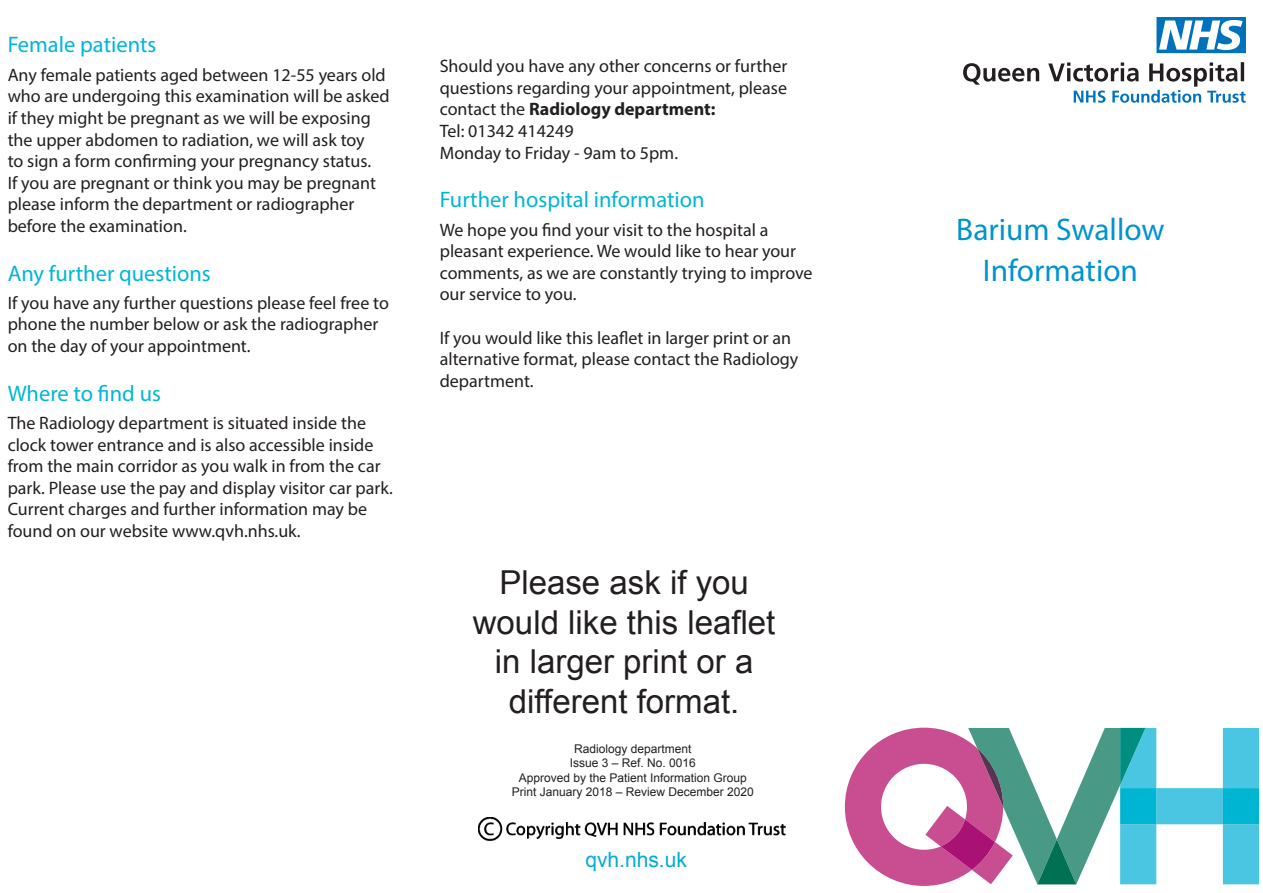
<style>
.page{position:relative;width:1263px;height:893px;background:#fff}
.page>*{position:absolute;margin:0;border:0;box-sizing:border-box;transform-origin:0 0}
.t1{font:33px "Arial";color:#231f20}
.Second_Head{font:31.35px "Myriad Pro";color:#0093d0}
.t2{font:22.5px "Myriad Pro";color:#00b6d6}
.t3{font:21px "Arial";color:#00acd5}
.t4{font:18px/21.6px "Myriad Pro";color:#231f20}
.t5{font:12px "Arial";color:#231f20}
.s1{font-weight:700}
</style>
<div class="page">
<img style="left:478px;top:817px;width:308px;height:24px">
<svg style="left:845px;top:728px;width:414px;height:158px"></svg>
<svg style="left:963px;top:62px;width:283px;height:41px"></svg>
<svg style="left:1156px;top:17px;width:90px;height:36px"></svg>
<p class="t2" style="left:8px;top:31px;width:150px">Female patients</p>
<p class="t4" style="left:8px;top:64px;width:384px">Any female patients aged between 12-55 years old who are undergoing this examination will be asked if they might be pregnant as we will be exposing the upper abdomen to radiation, we will ask toy<br>to sign a form confirming your pregnancy status.<br>If you are pregnant or think you may be pregnant please inform the department or radiographer before the examination.</p>
<p class="t2" style="left:8px;top:259px;width:205px">Any further questions</p>
<p class="t4" style="left:8px;top:292px;width:383px">If you have any further questions please feel free to phone the number below or ask the radiographer on the day of your appointment.</p>
<p class="t2" style="left:8px;top:379px;width:155px">Where to find us</p>
<p class="t4" style="left:8px;top:412px;width:387px">The Radiology department is situated inside the clock tower entrance and is also accessible inside from the main corridor as you walk in from the car park. Please use the pay and display visitor car park.<br>Current charges and further information may be found on our website www.qvh.nhs.uk.</p>
<p class="t4" style="left:440px;top:55px;width:349px;text-align:justify">Should you have any other concerns or further questions regarding your appointment, please contact the <span class="s1">Radiology department:</span></p>
<p class="t4" style="left:440px;top:120px;width:135px">Tel: 01342 414249</p>
<p class="t4" style="left:440px;top:141px;width:240px">Monday to Friday - 9am to 5pm.</p>
<p class="t2" style="left:440px;top:186px;width:266px">Further hospital information</p>
<p class="t4" style="left:440px;top:218px;width:374px">We hope you find your visit to the hospital a pleasant experience. We would like to hear your comments, as we are constantly trying to improve our service to you.</p>
<p class="t4" style="left:440px;top:326px;width:360px">If you would like this leaflet in larger print or an alternative format, please contact the Radiology department.</p>
<p class="t1" style="left:499px;top:561px;width:251px">Please ask if you</p>
<p class="t1" style="left:473px;top:601px;width:304px">would like this leaflet</p>
<p class="t1" style="left:495px;top:640px;width:260px">in larger print or a</p>
<p class="t1" style="left:509px;top:680px;width:232px">different format.</p>
<p class="t5" style="left:574px;top:741px;width:119px">Radiology department</p>
<p class="t5" style="left:570px;top:755px;width:128px">Issue 3 – Ref. No. 0016</p>
<p class="t5" style="left:519px;top:770px;width:230px">Approved by the Patient Information Group</p>
<p class="t5" style="left:512px;top:784px;width:244px">Print January 2018 – Review December 2020</p>
<p class="t3" style="left:585px;top:846px;width:103px">qvh.nhs.uk</p>
<p class="Second_Head" style="left:956px;top:211px;width:210px">Barium Swallow</p>
<p class="Second_Head" style="left:983px;top:251px;width:157px">Information</p>
</div>
